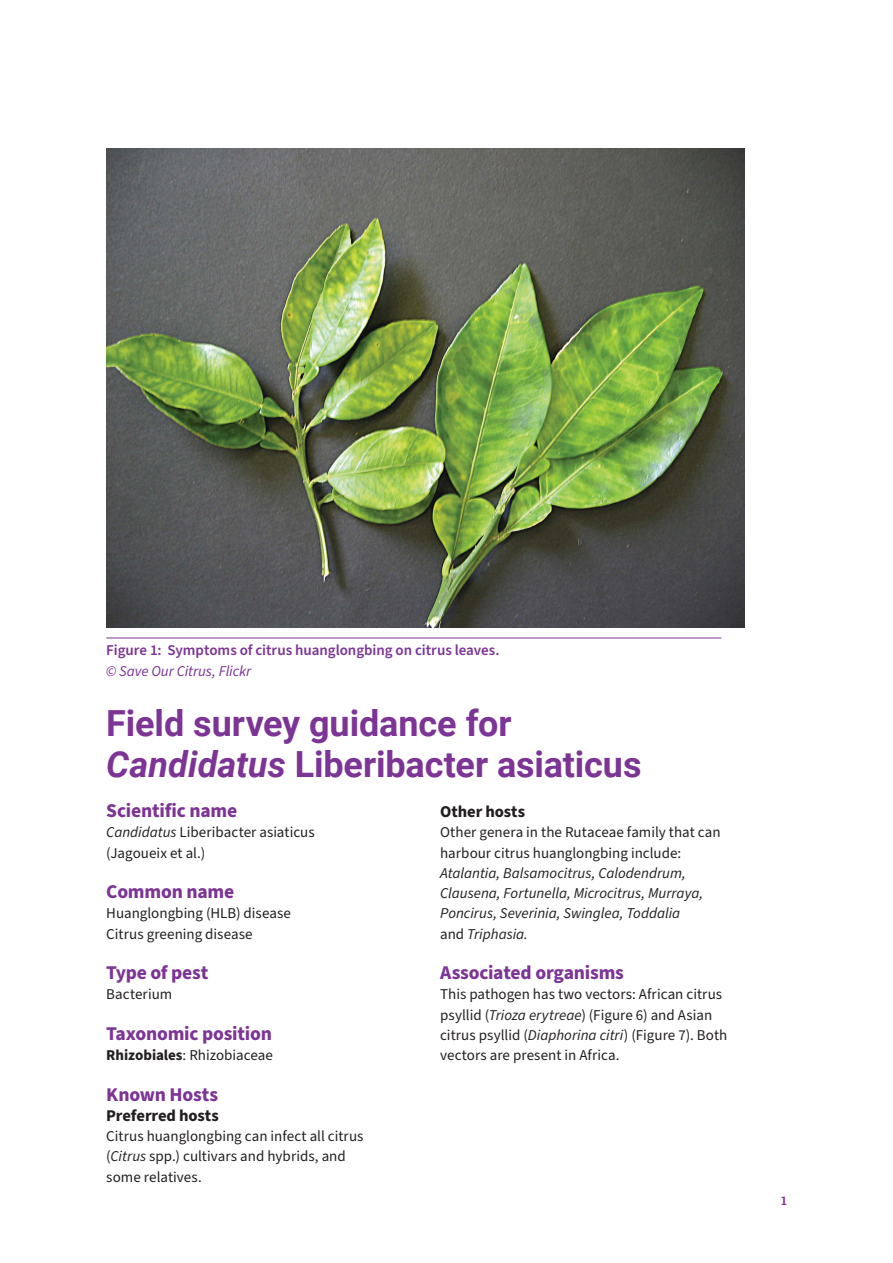
<style>
.page{position:relative;width:893px;height:1263px;background:#fff}
.page>*{position:absolute;margin:0;border:0;box-sizing:border-box;transform-origin:0 0}
.t1{font:700 36px/40.5px "Roboto";letter-spacing:-.005em;color:#7c3495}
.t2{font:700 19.5px "Source Sans Pro";letter-spacing:-.01em;color:#7c3495}
.t3{font:700 16.5px "Source Sans Pro";letter-spacing:-.005em;color:#231f20}
.t4{font:15px/20.2px "Source Sans Pro";color:#231f20}
.t5{font:italic 15px/20.2px "Source Sans Pro";color:#231f20}
.t6{font:600 15px "Source Sans Pro";letter-spacing:-.005em;color:#7c3495}
.t7{font:italic 15px "Source Sans Pro";letter-spacing:-.005em;color:#7c3495}
.t8{font:700 12px "Roboto Slab";color:#7c3495}
.s1{font-style:italic}
.s2{font-weight:700}
.s3{font-style:normal}
</style>
<div class="page">
<hr style="left:106px;top:638px;width:615px;height:1px;background:#7c3495">
<img style="left:106px;top:149px;width:638px;height:478px">
<p class="t6" style="left:106px;top:640px;width:395px">Figure 1: Symptoms of citrus huanglongbing on citrus leaves.</p>
<p class="t7" style="left:106px;top:661px;width:147px">© Save Our Citrus, Flickr</p>
<h1 class="t1" style="left:106px;top:702px;width:537px">Field survey guidance for<br><span class="s1">Candidatus</span> Liberibacter asiaticus</h1>
<h2 class="t2" style="left:106px;top:797px;width:132px">Scientific name</h2>
<p class="t4" style="left:106px;top:823px;width:210px"><span class="s1">Candidatus</span> Liberibacter asiaticus (Jagoueix et al.)</p>
<h2 class="t2" style="left:106px;top:878px;width:130px">Common name</h2>
<p class="t4" style="left:106px;top:904px;width:186px">Huanglongbing (HLB) disease<br>Citrus greening disease</p>
<h2 class="t2" style="left:106px;top:959px;width:104px">Type of pest</h2>
<p class="t4" style="left:106px;top:985px;width:67px">Bacterium</p>
<h2 class="t2" style="left:106px;top:1020px;width:167px">Taxonomic position</h2>
<p class="t4" style="left:106px;top:1045px;width:168px"><span class="s2">Rhizobiales</span>: Rhizobiaceae</p>
<h2 class="t2" style="left:106px;top:1081px;width:113px">Known Hosts</h2>
<p class="t3" style="left:106px;top:1104px;width:114px">Preferred hosts</p>
<p class="t4" style="left:106px;top:1126px;width:259px">Citrus huanglongbing can infect all citrus (<span class="s1">Citrus</span> spp.) cultivars and hybrids, and some relatives.</p>
<p class="t3" style="left:440px;top:800px;width:86px">Other hosts</p>
<p class="t4" style="left:440px;top:823px;width:282px">Other genera in the Rutaceae family that can harbour citrus huanglongbing include:</p>
<p class="t5" style="left:440px;top:863px;width:264px">Atalantia, Balsamocitrus, Calodendrum, Clausena, Fortunella, Microcitrus, Murraya, Poncirus, Severinia, Swinglea, Toddalia <span class="s3">and</span> Triphasia.</p>
<h2 class="t2" style="left:440px;top:959px;width:185px">Associated organisms</h2>
<p class="t4" style="left:440px;top:985px;width:289px">This pathogen has two vectors: African citrus psyllid (<span class="s1">Trioza erytreae</span>) (Figure 6) and Asian citrus psyllid (<span class="s1">Diaphorina citri</span>) (Figure 7). Both vectors are present in Africa.</p>
<p class="t8" style="left:781px;top:1193px;width:7px">1</p>
</div>
